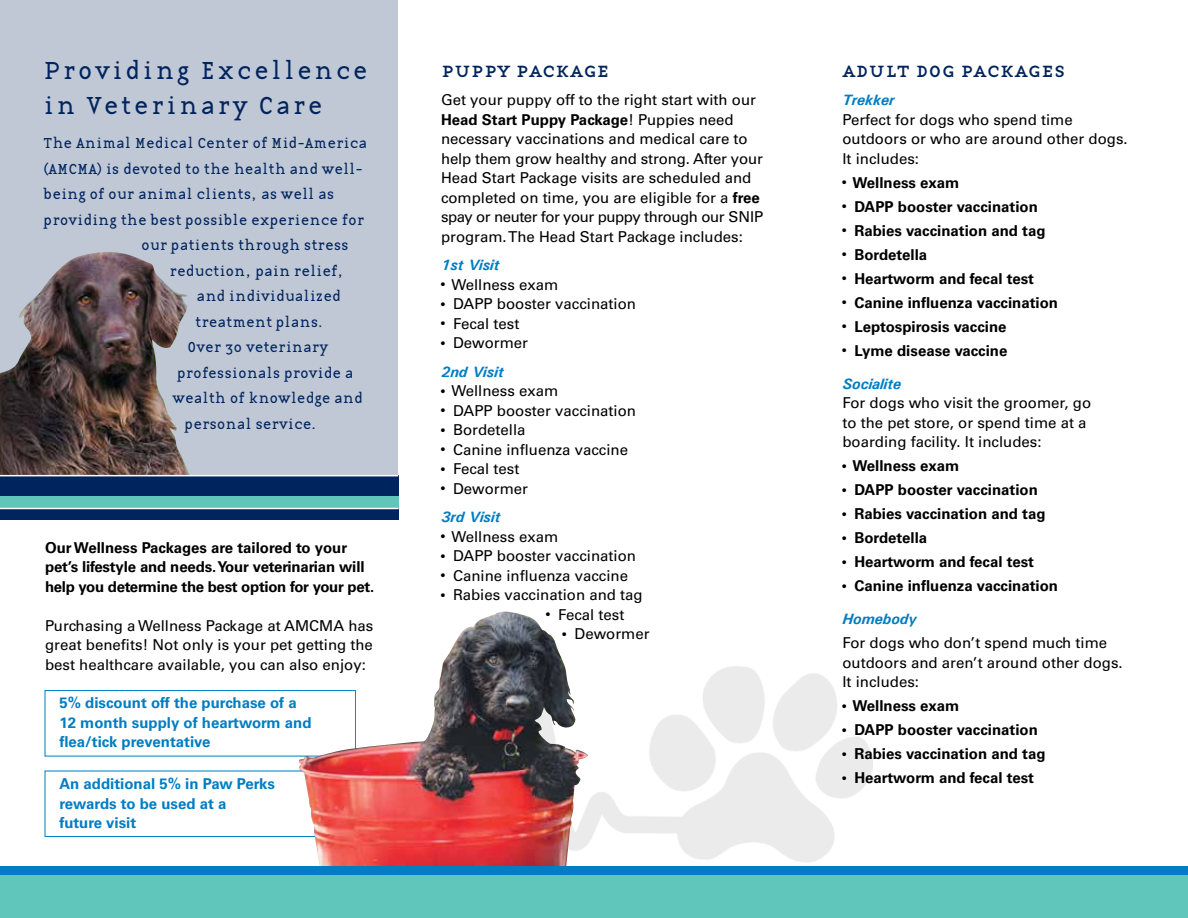
<style>
.page{position:relative;width:1188px;height:918px;background:#fff}
.page>*{position:absolute;margin:0;border:0;box-sizing:border-box;transform-origin:0 0}
.t1{font:25.5px/34.5px "Base Twelve Serif";letter-spacing:.09em;color:#00245d}
.t2{font:22.5px "Base Twelve Serif Smallcaps";color:#00245d}
.t3{font:15px/19.5px "Univers LT Std";color:#000}
.t4{font:700 15px/19.5px "Univers LT Std";color:#000}
.t5{font:15px "Base Twelve Serif";letter-spacing:-.005em;color:#00245d}
.t6{font:700 15px/19.5px "Univers LT Std";color:#007dc3}
.t7{font:italic 700 15px "Univers";color:#007dc3}
.s1{font-weight:700}
.s2{font-size:10.5px}
</style>
<div class="page">
<div style="left:45px;top:690px;width:311px;height:66px;border:1px solid #007dc3"></div>
<div style="left:45px;top:771px;width:311px;height:66px;border:1px solid #007dc3"></div>
<div style="left:0;top:0;width:398px;height:502px;background:#c0c8d6"></div>
<img style="left:298px;top:612px;width:292px;height:254px">
<div style="left:0;top:873px;width:1188px;height:45px;background:#60c5ba"></div>
<div style="left:0;top:866px;width:1188px;height:8px;background:#007dc3"></div>
<img style="left:0;top:252px;width:190px;height:223px">
<div style="left:0;top:475px;width:398px;height:23px;background:#00245d"></div>
<div style="left:0;top:509px;width:398px;height:11px;background:#00245d"></div>
<hr style="left:0;top:475px;width:398px;height:1px;background:#fff">
<div style="left:0;top:497px;width:398px;height:12px;background:#60c5ba"></div>
<hr style="left:0;top:508px;width:398px;height:1px;background:#fff">
<h1 class="t1" style="left:44px;top:53px;width:326px">Providing Excellence in Veterinary Care</h1>
<p class="t5" style="left:44px;top:134px;width:325px">The Animal Medical Center of Mid-America</p>
<p class="t5" style="left:44px;top:159px;width:321px">(AMCMA) is devoted to the health and well-</p>
<p class="t5" style="left:44px;top:185px;width:292px">being of our animal clients, as well as</p>
<p class="t5" style="left:44px;top:210px;width:322px">providing the best possible experience for</p>
<p class="t5" style="left:141px;top:236px;width:209px">our patients through stress</p>
<p class="t5" style="left:170px;top:261px;width:176px">reduction, pain relief,</p>
<p class="t5" style="left:197px;top:287px;width:146px">and individualized</p>
<p class="t5" style="left:195px;top:312px;width:130px">treatment plans.</p>
<p class="t5" style="left:188px;top:338px;width:142px">Over 30 veterinary</p>
<p class="t5" style="left:177px;top:363px;width:178px">professionals provide a</p>
<p class="t5" style="left:173px;top:389px;width:192px">wealth of knowledge and</p>
<p class="t5" style="left:185px;top:414px;width:133px">personal service.</p>
<p class="t4" style="left:45px;top:538px;width:331px">Our Wellness Packages are tailored to your pet’s lifestyle and needs. Your veterinarian will help you determine the best option for your pet.</p>
<p class="t3" style="left:45px;top:616px;width:330px;text-align:justify">Purchasing a Wellness Package at AMCMA has great benefits! Not only is your pet getting the best healthcare available, you can also enjoy:</p>
<p class="t6" style="left:59px;top:693px;width:254px">5% discount off the purchase of a<br>12 month supply of heartworm and flea/tick preventative</p>
<p class="t6" style="left:59px;top:774px;width:217px">An additional 5% in Paw Perks rewards to be used at a<br>future visit</p>
<h2 class="t2" style="left:441px;top:55px;width:170px">puppy package</h2>
<p class="t3" style="left:441px;top:90px;width:324px">Get your puppy off to the right start with our <span class="s1">Head Start Puppy Package</span>! Puppies need necessary vaccinations and medical care to help them grow healthy and strong. After your Head Start Package visits are scheduled and completed on time, you are eligible for a <span class="s1">free </span>spay or neuter for your puppy through our SNIP program. The Head Start Package includes:</p>
<p class="t7" style="left:441px;top:256px;width:60px">1st Visit</p>
<p class="t3" style="left:441px;top:275px;width:119px"><span class="s2">•</span> Wellness exam</p>
<p class="t3" style="left:441px;top:294px;width:197px"><span class="s2">•</span> DAPP booster vaccination</p>
<p class="t3" style="left:441px;top:314px;width:80px"><span class="s2">•</span> Fecal test</p>
<p class="t3" style="left:441px;top:333px;width:89px"><span class="s2">•</span> Dewormer</p>
<p class="t7" style="left:441px;top:362px;width:64px">2nd Visit</p>
<p class="t3" style="left:441px;top:381px;width:119px"><span class="s2">•</span> Wellness exam</p>
<p class="t3" style="left:441px;top:401px;width:197px"><span class="s2">•</span> DAPP booster vaccination</p>
<p class="t3" style="left:441px;top:420px;width:86px"><span class="s2">•</span> Bordetella</p>
<p class="t3" style="left:441px;top:440px;width:189px"><span class="s2">•</span> Canine influenza vaccine</p>
<p class="t3" style="left:441px;top:459px;width:80px"><span class="s2">•</span> Fecal test</p>
<p class="t3" style="left:441px;top:479px;width:89px"><span class="s2">•</span> Dewormer</p>
<p class="t7" style="left:441px;top:508px;width:61px">3rd Visit</p>
<p class="t3" style="left:441px;top:527px;width:119px"><span class="s2">•</span> Wellness exam</p>
<p class="t3" style="left:441px;top:546px;width:197px"><span class="s2">•</span> DAPP booster vaccination</p>
<p class="t3" style="left:441px;top:566px;width:189px"><span class="s2">•</span> Canine influenza vaccine</p>
<p class="t3" style="left:441px;top:585px;width:203px"><span class="s2">•</span> Rabies vaccination and tag</p>
<p class="t3" style="left:546px;top:605px;width:80px"><span class="s2">•</span> Fecal test</p>
<p class="t3" style="left:562px;top:624px;width:89px"><span class="s2">•</span> Dewormer</p>
<h2 class="t2" style="left:842px;top:55px;width:225px">adult dog packages</h2>
<p class="t7" style="left:842px;top:91px;width:54px">Trekker</p>
<p class="t3" style="left:842px;top:110px;width:287px">Perfect for dogs who spend time outdoors or who are around other dogs.<br>It includes:</p>
<p class="t4" style="left:842px;top:173px;width:119px"><span class="s2">•</span> Wellness exam</p>
<p class="t4" style="left:842px;top:197px;width:197px"><span class="s2">•</span> DAPP booster vaccination</p>
<p class="t4" style="left:842px;top:221px;width:205px"><span class="s2">•</span> Rabies vaccination and tag</p>
<p class="t4" style="left:842px;top:245px;width:86px"><span class="s2">•</span> Bordetella</p>
<p class="t4" style="left:842px;top:269px;width:193px"><span class="s2">•</span> Heartworm and fecal test</p>
<p class="t4" style="left:842px;top:293px;width:217px"><span class="s2">•</span> Canine influenza vaccination</p>
<p class="t4" style="left:842px;top:317px;width:166px"><span class="s2">•</span> Leptospirosis vaccine</p>
<p class="t4" style="left:842px;top:341px;width:167px"><span class="s2">•</span> Lyme disease vaccine</p>
<p class="t7" style="left:842px;top:374px;width:60px">Socialite</p>
<p class="t3" style="left:842px;top:393px;width:250px">For dogs who visit the groomer, go to the pet store, or spend time at a boarding facility. It includes:</p>
<p class="t4" style="left:842px;top:456px;width:119px"><span class="s2">•</span> Wellness exam</p>
<p class="t4" style="left:842px;top:480px;width:197px"><span class="s2">•</span> DAPP booster vaccination</p>
<p class="t4" style="left:842px;top:504px;width:205px"><span class="s2">•</span> Rabies vaccination and tag</p>
<p class="t4" style="left:842px;top:528px;width:86px"><span class="s2">•</span> Bordetella</p>
<p class="t4" style="left:842px;top:552px;width:193px"><span class="s2">•</span> Heartworm and fecal test</p>
<p class="t4" style="left:842px;top:576px;width:217px"><span class="s2">•</span> Canine influenza vaccination</p>
<p class="t7" style="left:842px;top:610px;width:76px">Homebody</p>
<p class="t3" style="left:842px;top:633px;width:282px">For dogs who don’t spend much time outdoors and aren’t around other dogs.<br>It includes:</p>
<p class="t4" style="left:842px;top:696px;width:119px"><span class="s2">•</span> Wellness exam</p>
<p class="t4" style="left:842px;top:720px;width:197px"><span class="s2">•</span> DAPP booster vaccination</p>
<p class="t4" style="left:842px;top:744px;width:205px"><span class="s2">•</span> Rabies vaccination and tag</p>
<p class="t4" style="left:842px;top:768px;width:193px"><span class="s2">•</span> Heartworm and fecal test</p>
</div>
